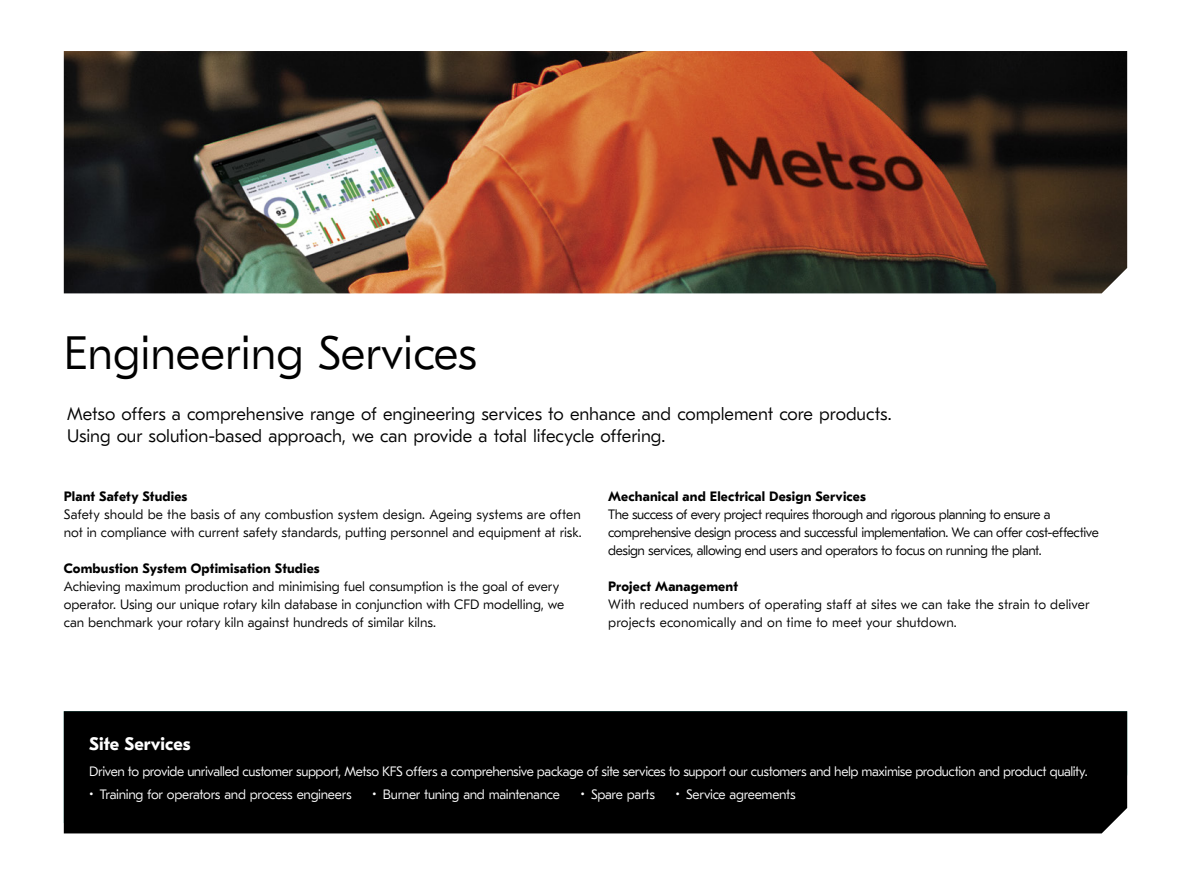
<style>
.page{position:relative;width:1191px;height:893px;background:#fff}
.page>*{position:absolute;margin:0;border:0;box-sizing:border-box;transform-origin:0 0}
.t1{font:300 46.5px "GT Eesti Pro Text";color:#000}
.t2{font:300 18px/22.5px "GT Eesti Pro Text";letter-spacing:-.005em;color:#000}
.t3{font:700 18px "GT Eesti Pro Text";color:#fff}
.t4{font:300 13.5px/18px "GT Eesti Pro Text";letter-spacing:-.005em;color:#000}
.t5{font:300 13.5px "GT Eesti Pro Text";letter-spacing:-.03em;color:#fff}
.t6{font:300 13.5px/18px "GT Eesti Pro Text";letter-spacing:-.035em;color:#000}
.t7{font:700 13.5px "GT Eesti Pro Text";letter-spacing:.01em;color:#000}
</style>
<div class="page">
<img style="left:64px;top:51px;width:1063px;height:242px">
<div style="left:64px;top:711px;width:1063px;height:122px;background:#000"></div>
<h1 class="t1" style="left:64px;top:327px;width:415px">Engineering Services</h1>
<h2 class="t2" style="left:67px;top:403px;width:826px">Metso offers a comprehensive range of engineering services to enhance and complement core products.<br>Using our solution-based approach, we can provide a total lifecycle offering.</h2>
<p class="t7" style="left:64px;top:489px;width:125px">Plant Safety Studies</p>
<p class="t4" style="left:64px;top:506px;width:519px">Safety should be the basis of any combustion system design. Ageing systems are often not in compliance with current safety standards, putting personnel and equipment at risk.</p>
<p class="t7" style="left:64px;top:561px;width:257px">Combustion System Optimisation Studies</p>
<p class="t4" style="left:64px;top:578px;width:502px">Achieving maximum production and minimising fuel consumption is the goal of every operator. Using our unique rotary kiln database in conjunction with CFD modelling, we can benchmark your rotary kiln against hundreds of similar kilns.</p>
<p class="t7" style="left:608px;top:489px;width:259px">Mechanical and Electrical Design Services</p>
<p class="t6" style="left:608px;top:506px;width:492px">The success of every project requires thorough and rigorous planning to ensure a comprehensive design process and successful implementation. We can offer cost-effective design services, allowing end users and operators to focus on running the plant.</p>
<p class="t7" style="left:608px;top:579px;width:131px">Project Management</p>
<p class="t4" style="left:608px;top:596px;width:483px">With reduced numbers of operating staff at sites we can take the strain to deliver projects economically and on time to meet your shutdown.</p>
<h2 class="t3" style="left:89px;top:733px;width:103px">Site Services</h2>
<p class="t5" style="left:89px;top:764px;width:999px">Driven to provide unrivalled customer support, Metso KFS offers a comprehensive package of site services to support our customers and help maximise production and product quality.</p>
<p class="t5" style="left:89px;top:787px;width:264px">• Training for operators and process engineers</p>
<p class="t5" style="left:372px;top:787px;width:189px">• Burner tuning and maintenance</p>
<p class="t5" style="left:580px;top:787px;width:76px">• Spare parts</p>
<p class="t5" style="left:675px;top:787px;width:121px">• Service agreements</p>
</div>
